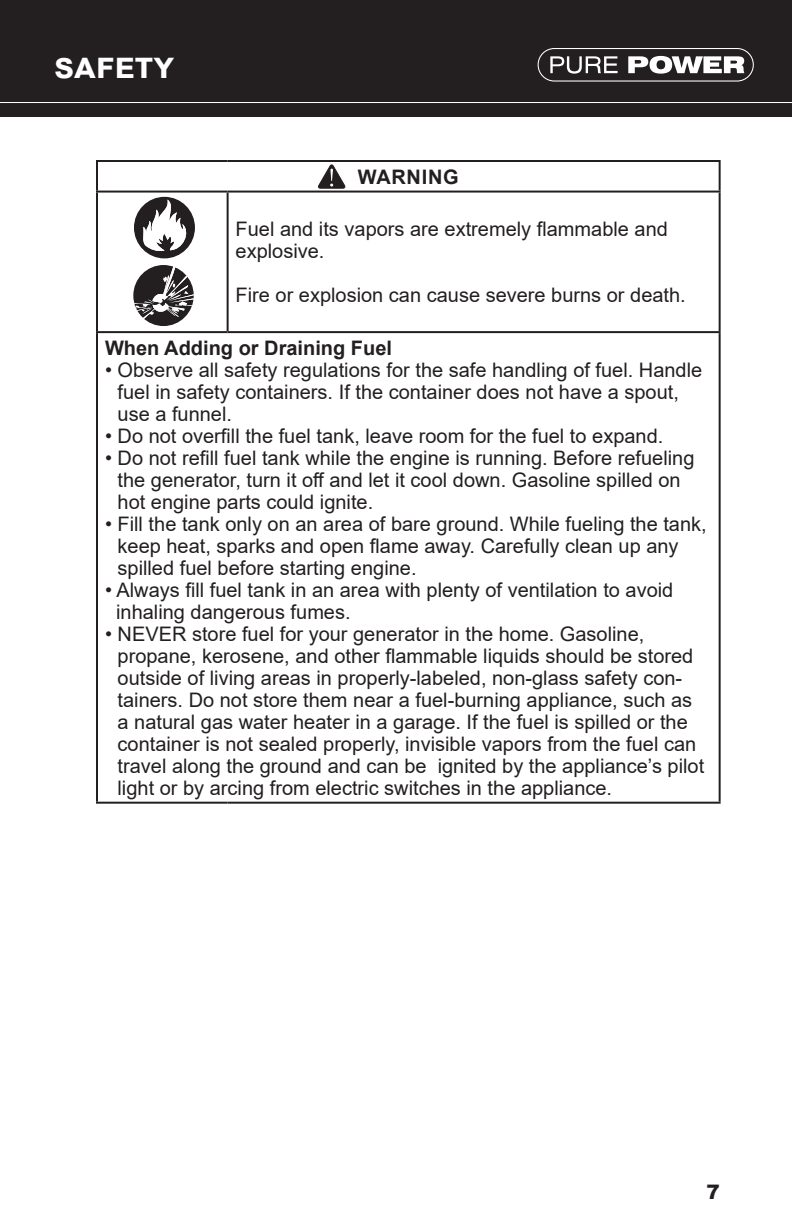
<style>
.page{position:relative;width:792px;height:1224px;background:#fff}
.page>*{position:absolute;margin:0;border:0;box-sizing:border-box;transform-origin:0 0}
.t1{font:700 36px "Arial";color:#fff}
.t2{font:20px/22px "Arial";color:#231f20}
.t3{font:700 20px "Arial";color:#231f20}
.t4{font:700 20px "Arial";letter-spacing:.035em;color:#231f20}
.t5{font:900 20px "Arial";color:#231f20}
</style>
<div class="page">
<div style="left:0;top:0;width:792px;height:116px;background:#231f20"></div>
<hr style="left:0;top:102px;width:792px;height:1px;background:#fff">
<svg style="left:628px;top:56px;width:116px;height:18px"></svg>
<svg style="left:550px;top:56px;width:68px;height:18px"></svg>
<div style="left:538px;top:48px;width:216px;height:34px;border:1px solid #fff;border-radius:16px"></div>
<hr style="left:96px;top:193px;width:2px;height:138px;background:#231f20">
<hr style="left:227px;top:193px;width:2px;height:138px;background:#231f20">
<hr style="left:719px;top:193px;width:2px;height:138px;background:#231f20">
<hr style="left:96px;top:331px;width:132px;height:2px;background:#231f20">
<hr style="left:96px;top:333px;width:2px;height:469px;background:#231f20">
<hr style="left:228px;top:331px;width:493px;height:2px;background:#231f20">
<hr style="left:719px;top:333px;width:2px;height:469px;background:#231f20">
<hr style="left:96px;top:802px;width:132px;height:2px;background:#231f20">
<hr style="left:228px;top:802px;width:493px;height:2px;background:#231f20">
<hr style="left:96px;top:160px;width:132px;height:2px;background:#231f20">
<hr style="left:96px;top:162px;width:2px;height:29px;background:#231f20">
<hr style="left:228px;top:160px;width:493px;height:2px;background:#231f20">
<hr style="left:719px;top:162px;width:2px;height:29px;background:#231f20">
<hr style="left:96px;top:191px;width:132px;height:2px;background:#231f20">
<hr style="left:228px;top:191px;width:493px;height:2px;background:#231f20">
<svg style="left:318px;top:165px;width:28px;height:24px"></svg>
<div style="left:134px;top:266px;width:59px;height:59px;background:#231f20;border-radius:50%"></div>
<svg style="left:133px;top:266px;width:61px;height:54px"></svg>
<div style="left:135px;top:198px;width:59px;height:60px;background:#231f20;border-radius:50%"></div>
<div style="left:134px;top:197px;width:61px;height:61px;border:2px solid #231f20;border-radius:50%"></div>
<svg style="left:141px;top:200px;width:50px;height:52px"></svg>
<p class="t1" style="left:54px;top:40px;width:122px">safety</p>
<p class="t4" style="left:358px;top:162px;width:102px">WARNING</p>
<p class="t2" style="left:236px;top:218px;width:434px">Fuel and its vapors are extremely flammable and</p>
<p class="t2" style="left:236px;top:240px;width:90px">explosive.</p>
<p class="t2" style="left:236px;top:284px;width:452px">Fire or explosion can cause severe burns or death.</p>
<p class="t3" style="left:105px;top:334px;width:289px">When Adding or Draining Fuel</p>
<p class="t2" style="left:118px;top:359px;width:586px;text-indent:-13px">• Observe all safety regulations for the safe handling of fuel. Handle fuel in safety containers. If the container does not have a spout, use a funnel.</p>
<p class="t2" style="left:105px;top:425px;width:560px">• Do not overfill the fuel tank, leave room for the fuel to expand.</p>
<p class="t2" style="left:118px;top:447px;width:578px;text-indent:-13px">• Do not refill fuel tank while the engine is running. Before refueling the generator, turn it off and let it cool down. Gasoline spilled on hot engine parts could ignite.</p>
<p class="t2" style="left:118px;top:513px;width:591px;text-indent:-13px">• Fill the tank only on an area of bare ground. While fueling the tank, keep heat, sparks and open flame away. Carefully clean up any spilled fuel before starting engine.</p>
<p class="t2" style="left:105px;top:579px;width:570px">• Always fill fuel tank in an area with plenty of ventilation to avoid</p>
<p class="t2" style="left:116px;top:601px;width:236px">inhaling dangerous fumes.</p>
<p class="t2" style="left:118px;top:623px;width:588px;text-indent:-13px">• NEVER store fuel for your generator in the home. Gasoline, propane, kerosene, and other flammable liquids should be stored outside of living areas in properly-labeled, non-glass safety con&shy;tainers. Do not store them near a fuel-burning appliance, such as a natural gas water heater in a garage. If the fuel is spilled or the container is not sealed properly, invisible vapors from the fuel can travel along the ground and can be ignited by the appliance’s pilot light or by arcing from electric switches in the appliance.</p>
<p class="t5" style="left:707px;top:1177px;width:15px">7</p>
</div>
